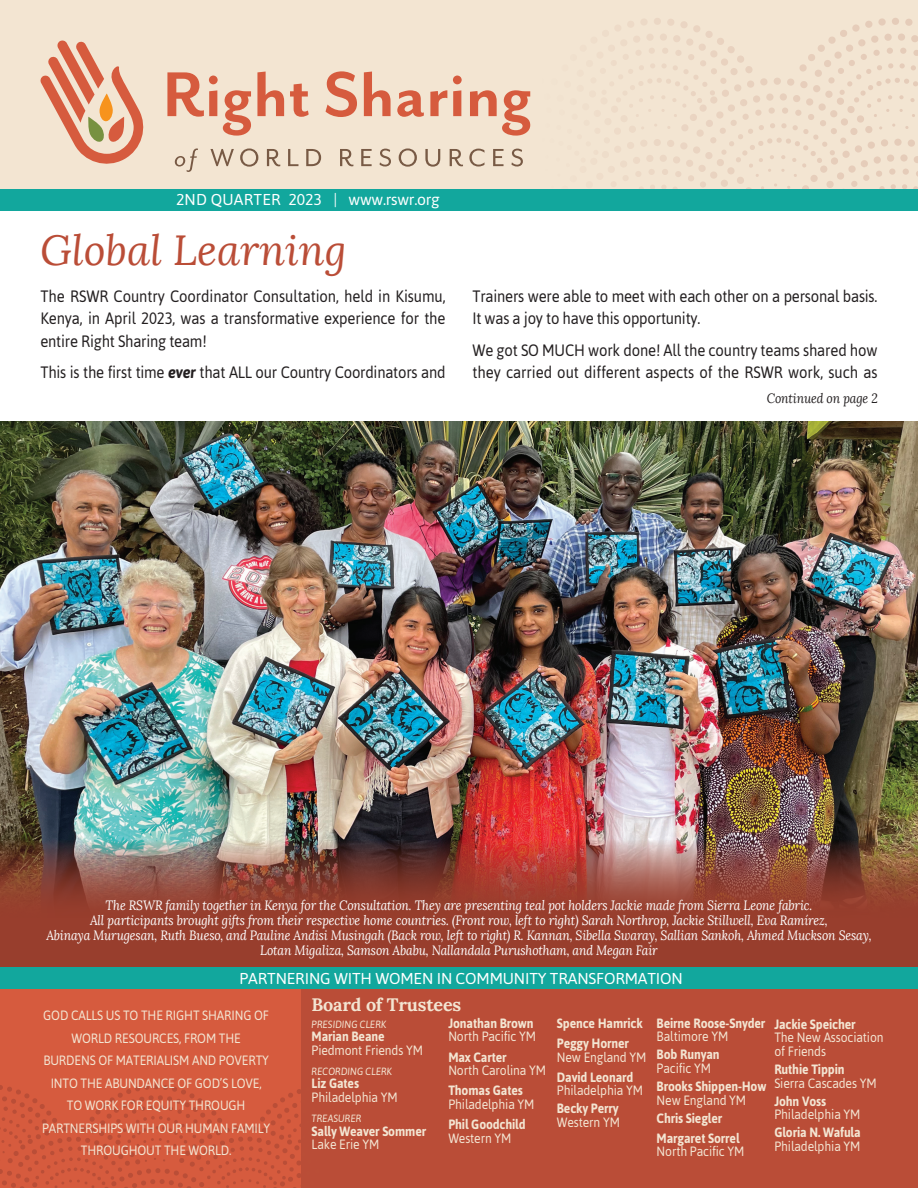
<style>
.page{position:relative;width:918px;height:1188px;background:#fff}
.page>*{position:absolute;margin:0;border:0;box-sizing:border-box;transform-origin:0 0}
.t1{font:italic 42px "Lora";color:#ba4d37}
.t2{font:700 18px "Lora";letter-spacing:-.01em;color:#f3e5d2}
.t3{font:16.5px/22.5px "Asap";letter-spacing:-.015em;color:#231f20;scale:.9 1}
.t4{font:15.75px "Asap";letter-spacing:-.01em;color:#fff}
.t5{font:13.5px/22.5px "Asap";letter-spacing:-.01em;color:#f3e5d2;text-align:center;scale:.9 1}
.t6{font:italic 13.5px/15px "Lora";letter-spacing:-.01em;color:#fff;text-align:center;scale:.9 1}
.t7{font:700 13.5px/20.2px "Asap";letter-spacing:-.01em;color:#f3e5d2;scale:.9 1}
.t8{font:italic 13.5px "Lora";letter-spacing:-.01em;color:#231f20;scale:.9 1}
.t9{font:italic 10.5px "Asap";color:#f3e5d2;scale:.9 1}
.s1{font-style:inherit}
.s2{font-weight:700;font-style:italic}
</style>
<div class="page">
<img style="left:0;top:421px;width:918px;height:419px">
<img style="left:0;top:840px;width:918px;height:128px">
<div style="left:0;top:970px;width:496px;height:218px;background:#d65b3e"></div>
<div style="left:302px;top:970px;width:616px;height:218px;background:#ba4d37"></div>
<svg style="left:0;top:1084px;width:302px;height:104px"></svg>
<div style="left:0;top:0;width:918px;height:196px;background:#f3e5d2"></div>
<svg style="left:40px;top:40px;width:104px;height:124px"></svg>
<svg style="left:167px;top:72px;width:84px;height:64px"></svg>
<svg style="left:257px;top:72px;width:27px;height:44px"></svg>
<svg style="left:290px;top:84px;width:19px;height:33px"></svg>
<svg style="left:326px;top:71px;width:31px;height:46px"></svg>
<svg style="left:364px;top:72px;width:27px;height:44px"></svg>
<svg style="left:397px;top:90px;width:27px;height:27px"></svg>
<svg style="left:430px;top:90px;width:17px;height:26px"></svg>
<svg style="left:453px;top:76px;width:9px;height:40px"></svg>
<svg style="left:470px;top:90px;width:60px;height:46px"></svg>
<svg style="left:174px;top:148px;width:24px;height:24px"></svg>
<svg style="left:210px;top:149px;width:24px;height:17px"></svg>
<svg style="left:240px;top:148px;width:18px;height:19px"></svg>
<svg style="left:267px;top:149px;width:13px;height:17px"></svg>
<svg style="left:288px;top:149px;width:10px;height:17px"></svg>
<svg style="left:306px;top:149px;width:15px;height:17px"></svg>
<svg style="left:340px;top:149px;width:13px;height:17px"></svg>
<svg style="left:361px;top:149px;width:11px;height:17px"></svg>
<svg style="left:380px;top:149px;width:11px;height:18px"></svg>
<svg style="left:399px;top:148px;width:18px;height:19px"></svg>
<svg style="left:425px;top:149px;width:15px;height:18px"></svg>
<svg style="left:450px;top:149px;width:13px;height:17px"></svg>
<svg style="left:469px;top:149px;width:15px;height:18px"></svg>
<svg style="left:493px;top:149px;width:11px;height:17px"></svg>
<svg style="left:511px;top:149px;width:12px;height:18px"></svg>
<svg style="left:627px;top:18px;width:291px;height:171px"></svg>
<div style="left:0;top:189px;width:918px;height:22px;background:#12a79d"></div>
<div style="left:0;top:968px;width:918px;height:21px;background:#12a79d"></div>
<p class="t4" style="left:176px;top:189px;width:265px">2ND QUARTER <span class="s1">2023 |</span> www.rswr.org</p>
<h1 class="t1" style="left:40px;top:225px;width:308px">Global Learning</h1>
<p class="t3" style="left:40px;top:284px;width:452px;text-align:justify">The RSWR Country Coordinator Consultation, held in Kisumu, Kenya, in April 2023, was a transformative experience for the entire Right Sharing team!</p>
<p class="t3" style="left:40px;top:361px;width:452px">This is the first time <span class="s2">ever</span> that ALL our Country Coordinators and</p>
<p class="t3" style="left:473px;top:284px;width:452px">Trainers were able to meet with each other on a personal basis.<br>It was a joy to have this opportunity.</p>
<p class="t3" style="left:473px;top:338px;width:452px">We got SO MUCH work done! All the country teams shared how they carried out different aspects of the RSWR work, such as</p>
<p class="t8" style="left:767px;top:390px;width:125px">Continued on page 2</p>
<p class="t6" style="left:46px;top:897px;width:918px">The RSWR family together in Kenya for the Consultation. They are presenting teal pot holders Jackie made from Sierra Leone fabric.<br>All participants brought gifts from their respective home countries. (Front row, left to right) Sarah Northrop, Jackie Stillwell, Eva Ramírez,<br>Abinaya Murugesan, Ruth Bueso, and Pauline Andisi Musingah (Back row, left to right) R. Kannan, Sibella Swaray, Sallian Sankoh, Ahmed Muckson Sesay, Lotan Migaliza, Samson Ababu, Nallandala Purushotham, and Megan Fair</p>
<p class="t4" style="left:239px;top:968px;width:445px">PARTNERING WITH WOMEN IN COMMUNITY TRANSFORMATION</p>
<p class="t5" style="left:42px;top:1004px;width:255px">GOD CALLS US TO THE RIGHT SHARING OF<br>WORLD RESOURCES, FROM THE<br>BURDENS OF MATERIALISM AND POVERTY<br>INTO THE ABUNDANCE OF GOD’S LOVE,<br>TO WORK FOR EQUITY THROUGH<br>PARTNERSHIPS WITH OUR HUMAN FAMILY<br>THROUGHOUT THE WORLD.</p>
<h2 class="t2" style="left:312px;top:993px;width:151px">Board of Trustees</h2>
<p class="t9" style="left:312px;top:1017px;width:85px">PRESIDING CLERK</p>
<p class="t7" style="left:312px;top:1026px;width:83px">Marian Beane</p>
<p class="t5" style="left:312px;top:1038px;width:125px">Piedmont Friends YM</p>
<p class="t9" style="left:312px;top:1064px;width:91px">RECORDING CLERK</p>
<p class="t7" style="left:312px;top:1073px;width:54px">Liz Gates</p>
<p class="t5" style="left:312px;top:1085px;width:97px">Philadelphia YM</p>
<p class="t9" style="left:312px;top:1112px;width:57px">TREASURER</p>
<p class="t7" style="left:312px;top:1120px;width:129px">Sally Weaver Sommer</p>
<p class="t5" style="left:312px;top:1133px;width:77px">Lake Erie YM</p>
<p class="t7" style="left:448px;top:1013px;width:96px">Jonathan Brown</p>
<p class="t5" style="left:448px;top:1025px;width:99px">North Pacific YM</p>
<p class="t7" style="left:448px;top:1046px;width:66px">Max Carter</p>
<p class="t5" style="left:448px;top:1059px;width:110px">North Carolina YM</p>
<p class="t7" style="left:448px;top:1080px;width:84px">Thomas Gates</p>
<p class="t5" style="left:448px;top:1092px;width:97px">Philadelphia YM</p>
<p class="t7" style="left:448px;top:1114px;width:87px">Phil Goodchild</p>
<p class="t5" style="left:448px;top:1126px;width:72px">Western YM</p>
<p class="t7" style="left:557px;top:1013px;width:97px">Spence Hamrick<br>Peggy Horner</p>
<p class="t5" style="left:557px;top:1045px;width:101px">New England YM</p>
<p class="t7" style="left:557px;top:1067px;width:87px">David Leonard</p>
<p class="t5" style="left:557px;top:1079px;width:97px">Philadelphia YM</p>
<p class="t7" style="left:557px;top:1098px;width:70px">Becky Perry</p>
<p class="t5" style="left:557px;top:1111px;width:72px">Western YM</p>
<p class="t7" style="left:657px;top:1013px;width:122px">Beirne Roose-Snyder</p>
<p class="t5" style="left:657px;top:1025px;width:81px">Baltimore YM</p>
<p class="t7" style="left:657px;top:1044px;width:72px">Bob Runyan</p>
<p class="t5" style="left:657px;top:1057px;width:62px">Pacific YM</p>
<p class="t7" style="left:657px;top:1076px;width:124px">Brooks Shippen-How</p>
<p class="t5" style="left:657px;top:1088px;width:101px">New England YM</p>
<p class="t7" style="left:657px;top:1107px;width:94px">Chris Siegler<br>Margaret Sorrel</p>
<p class="t5" style="left:657px;top:1140px;width:99px">North Pacific YM</p>
<p class="t7" style="left:774px;top:1014px;width:92px">Jackie Speicher</p>
<p class="t5" style="left:774px;top:1031px;width:123px;line-height:13.5px;text-align:left">The New Association of Friends</p>
<p class="t7" style="left:774px;top:1059px;width:80px">Ruthie Tippin</p>
<p class="t5" style="left:774px;top:1071px;width:115px">Sierra Cascades YM</p>
<p class="t7" style="left:774px;top:1090px;width:59px">John Voss</p>
<p class="t5" style="left:774px;top:1103px;width:97px">Philadelphia YM</p>
<p class="t7" style="left:774px;top:1122px;width:98px">Gloria N. Wafula</p>
<p class="t5" style="left:774px;top:1134px;width:97px">Philadelphia YM</p>
</div>
